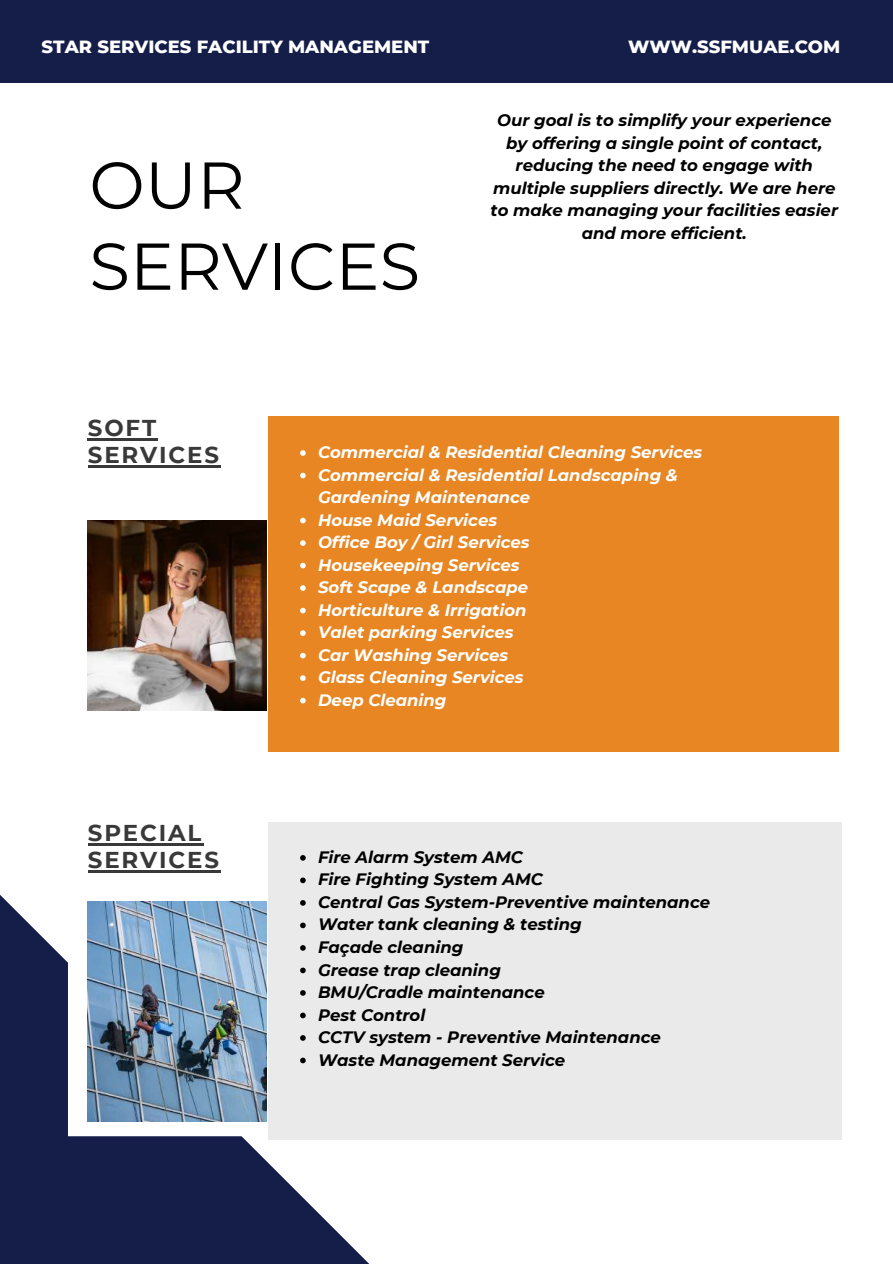
<style>
.page{position:relative;width:893px;height:1264px;background:#fff}
.page>*{position:absolute;margin:0;border:0;box-sizing:border-box;transform-origin:0 0}
.t1{font:66px/81px "Montserrat";color:#000}
.t2{font:700 22.95px/27px "Montserrat";letter-spacing:.08em;color:#393939}
.t3{font:800 18px "Montserrat";color:#fff}
.t4{font:italic 700 16.5px/22.5px "Montserrat";color:#000}
.t5{font:italic 700 16.5px/22.5px "Montserrat";color:#fff}
</style>
<div class="page">
<div style="left:268px;top:416px;width:570px;height:335px;background:#e78622"></div>
<svg style="left:0;top:843px;width:417px;height:420px;fill:#151e49"></svg>
<div style="left:268px;top:822px;width:573px;height:317px;background:#eaeaea"></div>
<img style="left:88px;top:520px;width:179px;height:190px">
<img style="left:88px;top:901px;width:179px;height:220px">
<hr style="left:88px;top:438px;width:70px;height:2px;background:#393939">
<hr style="left:88px;top:465px;width:133px;height:2px;background:#393939">
<hr style="left:88px;top:843px;width:115px;height:2px;background:#393939">
<hr style="left:88px;top:870px;width:133px;height:2px;background:#393939">
<svg style="left:300px;top:450px;width:6px;height:6px"></svg>
<svg style="left:300px;top:472px;width:6px;height:6px"></svg>
<svg style="left:300px;top:517px;width:6px;height:6px"></svg>
<svg style="left:300px;top:540px;width:6px;height:6px"></svg>
<svg style="left:300px;top:562px;width:6px;height:6px"></svg>
<svg style="left:300px;top:585px;width:6px;height:6px"></svg>
<svg style="left:300px;top:607px;width:6px;height:6px"></svg>
<svg style="left:300px;top:630px;width:6px;height:6px"></svg>
<svg style="left:300px;top:652px;width:6px;height:6px"></svg>
<svg style="left:300px;top:675px;width:6px;height:6px"></svg>
<svg style="left:300px;top:697px;width:6px;height:6px"></svg>
<svg style="left:300px;top:855px;width:6px;height:5px"></svg>
<svg style="left:300px;top:877px;width:6px;height:6px"></svg>
<svg style="left:300px;top:900px;width:6px;height:5px"></svg>
<svg style="left:300px;top:922px;width:6px;height:6px"></svg>
<svg style="left:300px;top:945px;width:6px;height:5px"></svg>
<svg style="left:300px;top:967px;width:6px;height:6px"></svg>
<svg style="left:300px;top:990px;width:6px;height:5px"></svg>
<svg style="left:300px;top:1012px;width:6px;height:6px"></svg>
<svg style="left:300px;top:1035px;width:6px;height:5px"></svg>
<svg style="left:300px;top:1057px;width:6px;height:6px"></svg>
<div style="left:0;top:0;width:892px;height:82px;background:#151e49"></div>
<p class="t3" style="left:42px;top:35px;width:389px">STAR SERVICES FACILITY MANAGEMENT</p>
<p class="t3" style="left:628px;top:35px;width:214px">WWW.SSFMUAE.COM</p>
<h1 class="t1" style="left:89px;top:144px;width:332px">OUR<br>SERVICES</h1>
<p class="t4" style="left:490px;top:109px;width:349px;text-align:center">Our goal is to simplify your experience by offering a single point of contact, reducing the need to engage with multiple suppliers directly. We are here to make managing your facilities easier and more efficient.</p>
<h2 class="t2" style="left:88px;top:414px;width:132px">SOFT<br>SERVICES</h2>
<h2 class="t2" style="left:88px;top:819px;width:132px">SPECIAL<br>SERVICES</h2>
<p class="t5" style="left:318px;top:441px;width:386px">Commercial &amp; Residential Cleaning Services<br>Commercial &amp; Residential Landscaping &amp;<br>Gardening Maintenance<br>House Maid Services<br>Office Boy / Girl Services<br>Housekeeping Services<br>Soft Scape &amp; Landscape<br>Horticulture &amp; Irrigation<br>Valet parking Services<br>Car Washing Services<br>Glass Cleaning Services<br>Deep Cleaning</p>
<p class="t4" style="left:318px;top:845px;width:393px">Fire Alarm System AMC<br>Fire Fighting System AMC<br>Central Gas System-Preventive maintenance<br>Water tank cleaning &amp; testing<br>Façade cleaning<br>Grease trap cleaning<br>BMU/Cradle maintenance<br>Pest Control<br>CCTV system - Preventive Maintenance<br>Waste Management Service</p>
</div>
